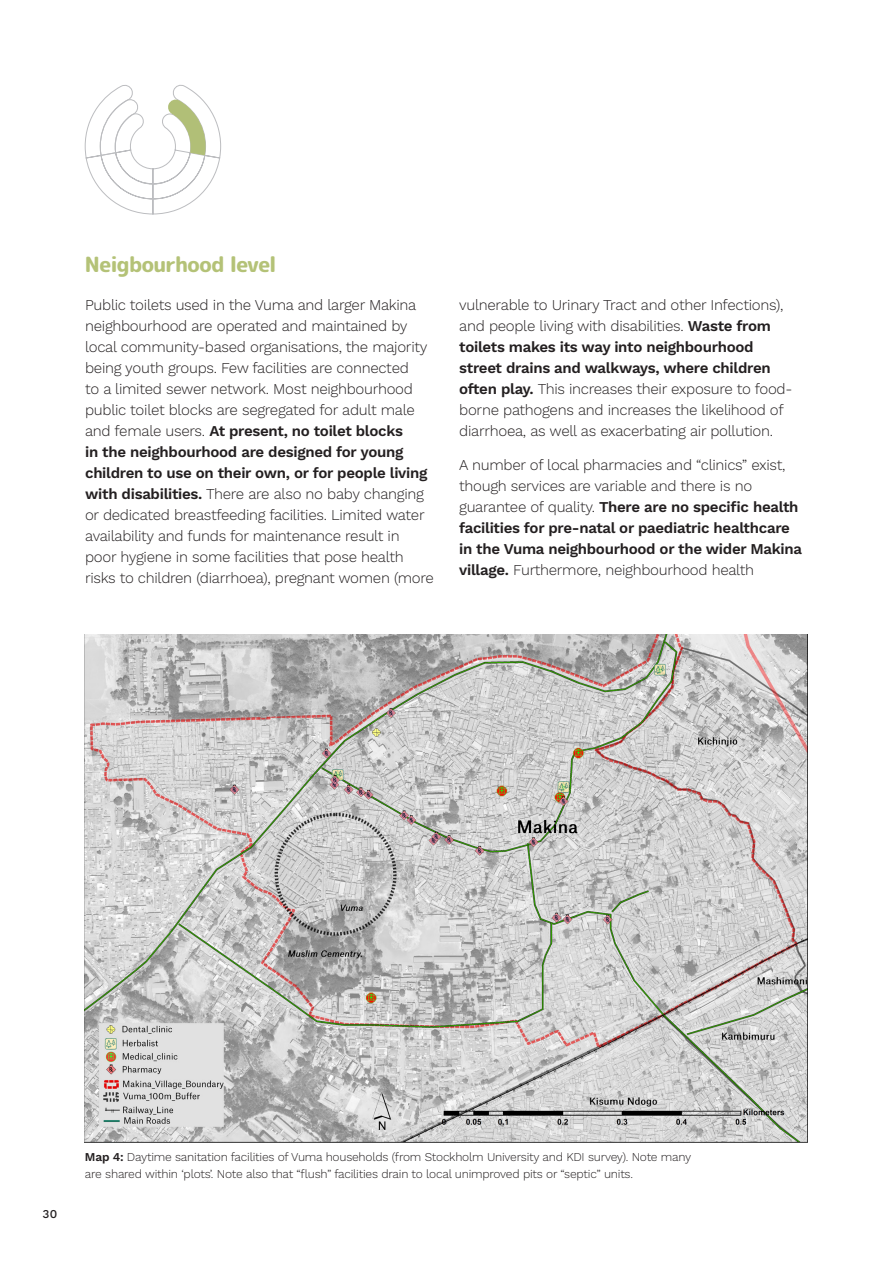
<style>
.page{position:relative;width:893px;height:1263px;background:#fff}
.page>*{position:absolute;margin:0;border:0;box-sizing:border-box;transform-origin:0 0}
.t1{font:800 21px "Rounded Mplus 1 c";letter-spacing:-.035em;color:#b4c277}
.Bodytext{font:300 15px/21px "Work Sans";letter-spacing:-.02em;color:#231f20}
.Bodytext_SMALL{font:300 12px/16.8px "Work Sans";letter-spacing:-.02em;color:#231f20}
.t2{font:500 12px "Work Sans";color:#231f20}
.s1{font-weight:600}
</style>
<div class="page">
<svg style="left:85px;top:84px;width:136px;height:130px"></svg>
<img style="left:85px;top:634px;width:723px;height:509px">
<h3 class="t1" style="left:85px;top:249px;width:193px">Neigbourhood level</h3>
<p class="Bodytext" style="left:85px;top:295px;width:350px">Public toilets used in the Vuma and larger Makina neighbourhood are operated and maintained by local community-based organisations, the majority being youth groups. Few facilities are connected<br>to a limited sewer network. Most neighbourhood public toilet blocks are segregated for adult male and female users. <span class="s1">At present, no toilet blocks<br>in the neighbourhood are designed for young children to use on their own, or for people living with disabilities.</span> There are also no baby changing or dedicated breastfeeding facilities. Limited water availability and funds for maintenance result in poor hygiene in some facilities that pose health risks to children (diarrhoea), pregnant women (more</p>
<p class="Bodytext" style="left:459px;top:295px;width:335px">vulnerable to Urinary Tract and other Infections), and people living with disabilities. <span class="s1">Waste from toilets makes its way into neighbourhood street drains and walkways, where children often play.</span> This increases their exposure to food&shy;borne pathogens and increases the likelihood of diarrhoea, as well as exacerbating air pollution.</p>
<p class="Bodytext" style="left:459px;top:455px;width:344px">A number of local pharmacies and “clinics” exist, though services are variable and there is no guarantee of quality. <span class="s1">There are no specific health facilities for pre-natal or paediatric healthcare in the Vuma neighbourhood or the wider Makina village.</span> Furthermore, neighbourhood health</p>
<p class="t2" style="left:43px;top:1207px;width:16px">30</p>
<p class="Bodytext_SMALL" style="left:85px;top:1149px;width:608px"><span class="s1">Map 4:</span> Daytime sanitation facilities of Vuma households (from Stockholm University and KDI survey). Note many are shared within ‘plots’. Note also that “flush” facilities drain to local unimproved pits or “septic” units.</p>
</div>
